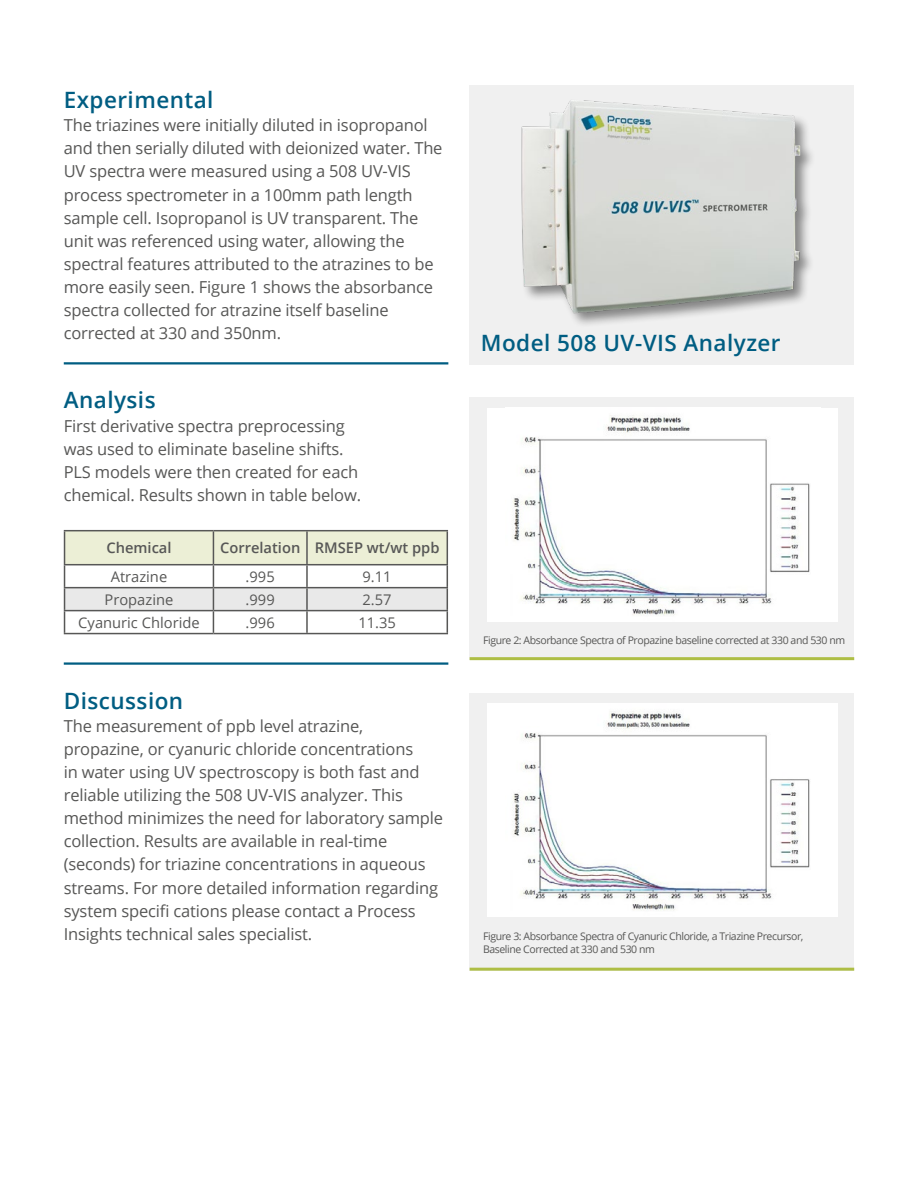
<style>
.page{position:relative;width:918px;height:1188px;background:#fff}
.page>*{position:absolute;margin:0;border:0;box-sizing:border-box;transform-origin:0 0}
.t1{font:600 22.5px "Open Sans";letter-spacing:.02em;color:#005d82}
.t2{font:16.5px/23.1px "Open Sans";letter-spacing:-.01em;color:#575756}
.t3{font:14.7px "Open Sans";color:#575756}
.t4{font:600 14.7px "Open Sans";color:#575756}
.t5{font:10.5px/12.6px "Open Sans";letter-spacing:-.04em;color:#575756}
</style>
<div class="page">
<hr style="left:64px;top:530px;width:149px;height:1px;background:#575756">
<hr style="left:213px;top:530px;width:94px;height:1px;background:#575756">
<hr style="left:307px;top:530px;width:141px;height:1px;background:#575756">
<svg style="left:64px;top:531px;width:384px;height:102px"></svg>
<hr style="left:64px;top:633px;width:149px;height:1px;background:#575756">
<hr style="left:213px;top:633px;width:94px;height:1px;background:#575756">
<hr style="left:307px;top:633px;width:141px;height:1px;background:#575756">
<div style="left:470px;top:397px;width:384px;height:263px;background:#f0f0f0"></div>
<hr style="left:470px;top:657px;width:384px;height:3px;background:#aebe45">
<div style="left:487px;top:408px;width:351px;height:213px;background:#fff"></div>
<img style="left:512px;top:415px;width:298px;height:201px">
<div style="left:470px;top:693px;width:384px;height:277px;background:#f0f0f0"></div>
<hr style="left:470px;top:968px;width:384px;height:3px;background:#aebe45">
<div style="left:487px;top:704px;width:351px;height:213px;background:#fff"></div>
<img style="left:512px;top:711px;width:298px;height:200px">
<div style="left:470px;top:85px;width:384px;height:279px;background:#f0f0f0"></div>
<img style="left:521px;top:100px;width:291px;height:225px">
<hr style="left:64px;top:362px;width:384px;height:2px;background:#005d82">
<hr style="left:64px;top:662px;width:384px;height:3px;background:#005d82">
<h1 class="t1" style="left:64px;top:85px;width:151px">Experimental</h1>
<p class="t2" style="left:64px;top:113px;width:380px">The triazines were initially diluted in isopropanol and then serially diluted with deionized water. The UV spectra were measured using a 508 UV-VIS process spectrometer in a 100mm path length sample cell. Isopropanol is UV transparent. The unit was referenced using water, allowing the spectral features attributed to the atrazines to be more easily seen. Figure 1 shows the absorbance spectra collected for atrazine itself baseline corrected at 330 and 350nm.</p>
<h1 class="t1" style="left:64px;top:385px;width:93px">Analysis</h1>
<p class="t2" style="left:64px;top:414px;width:299px">First derivative spectra preprocessing was used to eliminate baseline shifts.<br>PLS models were then created for each chemical. Results shown in table below.</p>
<p class="t4" style="left:106px;top:538px;width:67px">Chemical</p>
<p class="t4" style="left:220px;top:538px;width:221px">Correlation RMSEP wt/wt ppb</p>
<p class="t3" style="left:111px;top:566px;width:58px">Atrazine</p>
<p class="t3" style="left:246px;top:566px;width:31px">.995</p>
<p class="t3" style="left:363px;top:566px;width:31px">9.11</p>
<p class="t3" style="left:105px;top:589px;width:70px">Propazine</p>
<p class="t3" style="left:246px;top:589px;width:31px">.999</p>
<p class="t3" style="left:363px;top:589px;width:31px">2.57</p>
<p class="t3" style="left:78px;top:612px;width:123px">Cyanuric Chloride</p>
<p class="t3" style="left:246px;top:612px;width:31px">.996</p>
<p class="t3" style="left:358px;top:612px;width:39px">11.35</p>
<h1 class="t1" style="left:64px;top:685px;width:121px">Discussion</h1>
<p class="t2" style="left:64px;top:714px;width:381px">The measurement of ppb level atrazine, propazine, or cyanuric chloride concentrations<br>in water using UV spectroscopy is both fast and reliable utilizing the 508 UV-VIS analyzer. This method minimizes the need for laboratory sample collection. Results are available in real-time (seconds) for triazine concentrations in aqueous streams. For more detailed information regarding system specifi cations please contact a Process Insights technical sales specialist.</p>
<h1 class="t1" style="left:481px;top:327px;width:301px">Model 508 UV-VIS Analyzer</h1>
<p class="t5" style="left:483px;top:634px;width:364px">Figure 2: Absorbance Spectra of Propazine baseline corrected at 330 and 530 nm</p>
<p class="t5" style="left:483px;top:930px;width:322px">Figure 3: Absorbance Spectra of Cyanuric Chloride, a Triazine Precursor,<br>Baseline Corrected at 330 and 530 nm</p>
</div>
